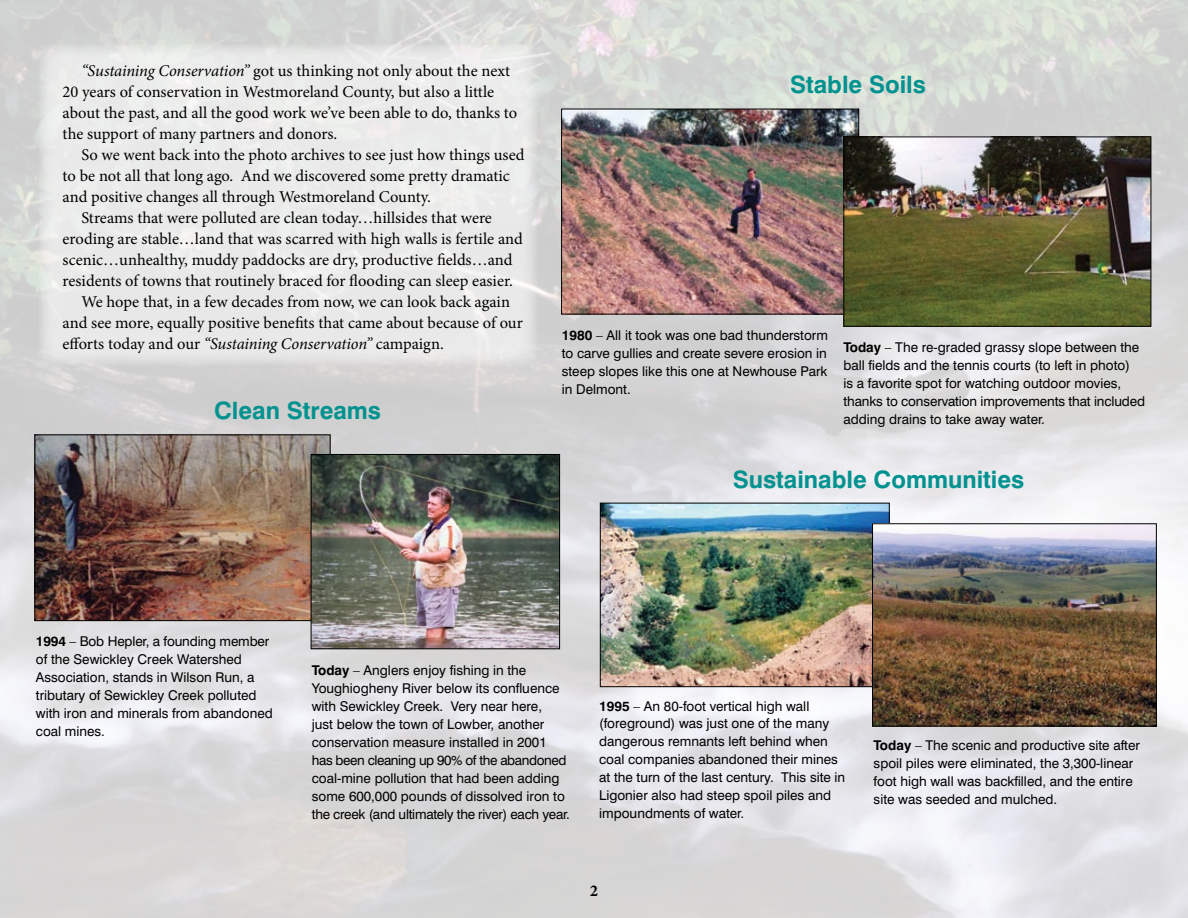
<style>
.page{position:relative;width:1188px;height:918px;background:#fff}
.page>*{position:absolute;margin:0;border:0;box-sizing:border-box;transform-origin:0 0}
.t1{font:700 24px "Swiss 721 BT";color:#00928f}
.t2{font:16.5px/21px "Minion Pro";letter-spacing:-.005em;color:#000}
.t3{font:700 16.5px "Minion Pro";color:#000}
.t4{font:13.5px/18px "Swiss 721 BT";color:#000}
.s1{font-style:italic}
.s2{font-weight:700}
</style>
<div class="page">
<img style="left:0;top:0;width:1188px;height:918px">
<div style="left:39px;top:44px;width:499px;height:322px;background:#e9e9e9"></div>
<img style="left:37px;top:436px;width:292px;height:183px">
<div style="left:35px;top:434px;width:296px;height:187px;border:1px solid #000"></div>
<img style="left:313px;top:456px;width:245px;height:191px">
<div style="left:311px;top:454px;width:249px;height:195px;border:1px solid #000"></div>
<img style="left:563px;top:111px;width:294px;height:201px">
<div style="left:561px;top:109px;width:298px;height:205px;border:1px solid #000"></div>
<img style="left:845px;top:139px;width:304px;height:186px">
<div style="left:843px;top:137px;width:308px;height:190px;border:1px solid #000"></div>
<img style="left:602px;top:505px;width:286px;height:180px">
<div style="left:600px;top:503px;width:290px;height:184px;border:1px solid #000"></div>
<img style="left:874px;top:525px;width:281px;height:199px">
<div style="left:872px;top:523px;width:285px;height:203px;border:1px solid #000"></div>
<p class="t2" style="left:63px;top:60px;width:456px;text-indent:19px"><span class="s1">“Sustaining Conservation”</span> got us thinking not only about the next 20 years of conservation in Westmoreland County, but also a little about the past, and all the good work we’ve been able to do, thanks to the support of many partners and donors.</p>
<p class="t2" style="left:81px;top:144px;width:445px">So we went back into the photo archives to see just how things used</p>
<p class="t2" style="left:63px;top:165px;width:449px">to be not all that long ago. And we discovered some pretty dramatic</p>
<p class="t2" style="left:63px;top:186px;width:370px">and positive changes all through Westmoreland County.</p>
<p class="t2" style="left:81px;top:207px;width:412px">Streams that were polluted are clean today…hillsides that were</p>
<p class="t2" style="left:63px;top:228px;width:462px">eroding are stable…land that was scarred with high walls is fertile and</p>
<p class="t2" style="left:63px;top:249px;width:451px">scenic…unhealthy, muddy paddocks are dry, productive fields…and</p>
<p class="t2" style="left:63px;top:270px;width:452px">residents of towns that routinely braced for flooding can sleep easier.</p>
<p class="t2" style="left:81px;top:291px;width:430px">We hope that, in a few decades from now, we can look back again</p>
<p class="t2" style="left:63px;top:312px;width:462px">and see more, equally positive benefits that came about because of our</p>
<p class="t2" style="left:63px;top:333px;width:383px">efforts today and our <span class="s1">“Sustaining Conservation”</span> campaign.</p>
<h1 class="t1" style="left:214px;top:395px;width:168px">Clean Streams</h1>
<h1 class="t1" style="left:790px;top:70px;width:137px">Stable Soils</h1>
<p class="t4" style="left:562px;top:326px;width:268px;text-align:justify"><span class="s2">1980</span> – All it took was one bad thunderstorm to carve gullies and create severe erosion in steep slopes like this one at Newhouse Park in Delmont.</p>
<p class="t4" style="left:843px;top:338px;width:303px"><span class="s2">Today</span> – The re-graded grassy slope between the ball fields and the tennis courts (to left in photo)<br>is a favorite spot for watching outdoor movies, thanks to conservation improvements that included adding drains to take away water.</p>
<h1 class="t1" style="left:733px;top:465px;width:293px">Sustainable Communities</h1>
<p class="t4" style="left:36px;top:632px;width:238px"><span class="s2">1994</span> – Bob Hepler, a founding member of the Sewickley Creek Watershed<br>Association, stands in Wilson Run, a tributary of Sewickley Creek polluted with iron and minerals from abandoned coal mines.</p>
<p class="t4" style="left:312px;top:661px;width:259px"><span class="s2">Today</span> – Anglers enjoy fishing in the Youghiogheny River below its confluence with Sewickley Creek. Very near here,<br>just below the town of Lowber, another conservation measure installed in 2001 has been cleaning up 90% of the abandoned coal-mine pollution that had been adding some 600,000 pounds of dissolved iron to the creek (and ultimately the river) each year.</p>
<p class="t4" style="left:599px;top:697px;width:248px"><span class="s2">1995</span> – An 80-foot vertical high wall (foreground) was just one of the many dangerous remnants left behind when coal companies abandoned their mines at the turn of the last century. This site in Ligonier also had steep spoil piles and impoundments of water.</p>
<p class="t3" style="left:590px;top:879px;width:10px">2</p>
<p class="t4" style="left:874px;top:736px;width:268px"><span class="s2">Today</span> – The scenic and productive site after spoil piles were eliminated, the 3,300-linear foot high wall was backfilled, and the entire site was seeded and mulched.</p>
</div>
